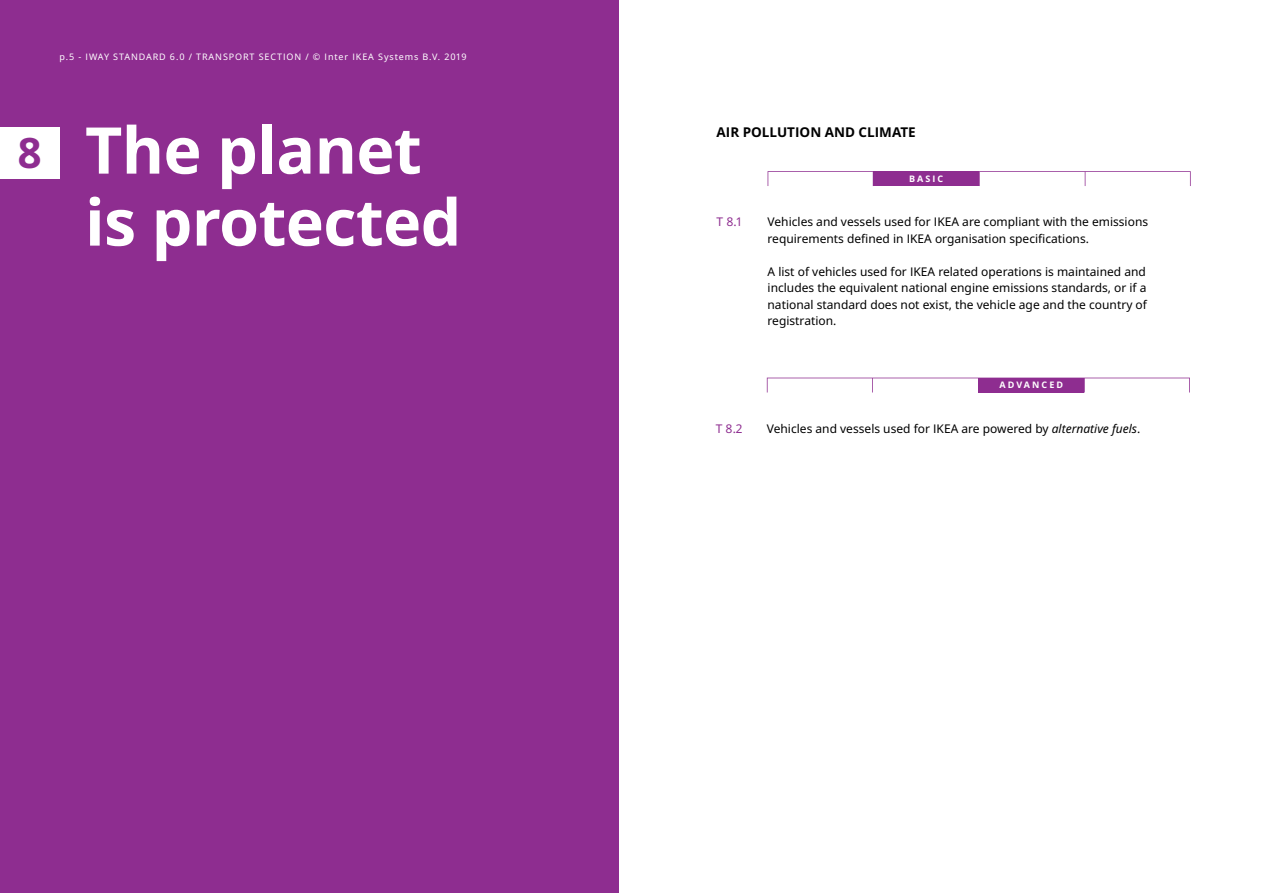
<style>
.page{position:relative;width:1263px;height:893px;background:#fff}
.page>*{position:absolute;margin:0;border:0;box-sizing:border-box;transform-origin:0 0}
.t1{font:700 64.5px/72px "Noto IKEA Latin";letter-spacing:-.01em;color:#fff}
.t2{font:700 42px "Noto IKEA Latin";color:#8e2d90}
.t3{font:700 13.5px "Noto IKEA Latin";color:#000}
.t4{font:12px/16.5px "Noto IKEA Latin";color:#000}
.t5{font:12px "Noto IKEA Latin";color:#8e2d90}
.t6{font:9px "Noto IKEA Latin";letter-spacing:.1em;color:#fff}
.t7{font:700 9px "Noto IKEA Latin";letter-spacing:.23em;color:#fff}
.s1{font-style:italic}
</style>
<div class="page">
<div style="left:0;top:0;width:619px;height:893px;background:#8e2d90"></div>
<div style="left:0;top:128px;width:60px;height:51px;background:#fff"></div>
<svg style="left:767px;top:171px;width:424px;height:15px"></svg>
<svg style="left:767px;top:378px;width:423px;height:14px"></svg>
<div style="left:873px;top:171px;width:106px;height:15px;background:#8e2d90"></div>
<p class="t6" style="left:60px;top:50px;width:408px">p.5 - IWAY STANDARD 6.0 / TRANSPORT SECTION / © Inter IKEA Systems B.V. 2019</p>
<h2 class="t2" style="left:17px;top:123px;width:27px">8</h2>
<h1 class="t1" style="left:85px;top:113px;width:378px">The planet is protected</h1>
<p class="t3" style="left:716px;top:123px;width:201px">AIR POLLUTION AND CLIMATE</p>
<p class="t7" style="left:909px;top:172px;width:36px">BASIC</p>
<p class="t5" style="left:716px;top:213px;width:27px">T 8.1</p>
<p class="t4" style="left:767px;top:213px;width:382px">Vehicles and vessels used for IKEA are compliant with the emissions requirements defined in IKEA organisation specifications.</p>
<p class="t4" style="left:767px;top:263px;width:381px;text-align:justify">A list of vehicles used for IKEA related operations is maintained and includes the equivalent national engine emissions standards, or if a national standard does not exist, the vehicle age and the country of registration.</p>
<p class="t7" style="left:999px;top:379px;width:65px">ADVANCED</p>
<p class="t5" style="left:716px;top:420px;width:28px">T 8.2</p>
<p class="t4" style="left:767px;top:420px;width:375px">Vehicles and vessels used for IKEA are powered by <span class="s1">alternative fuels</span>.</p>
</div>
